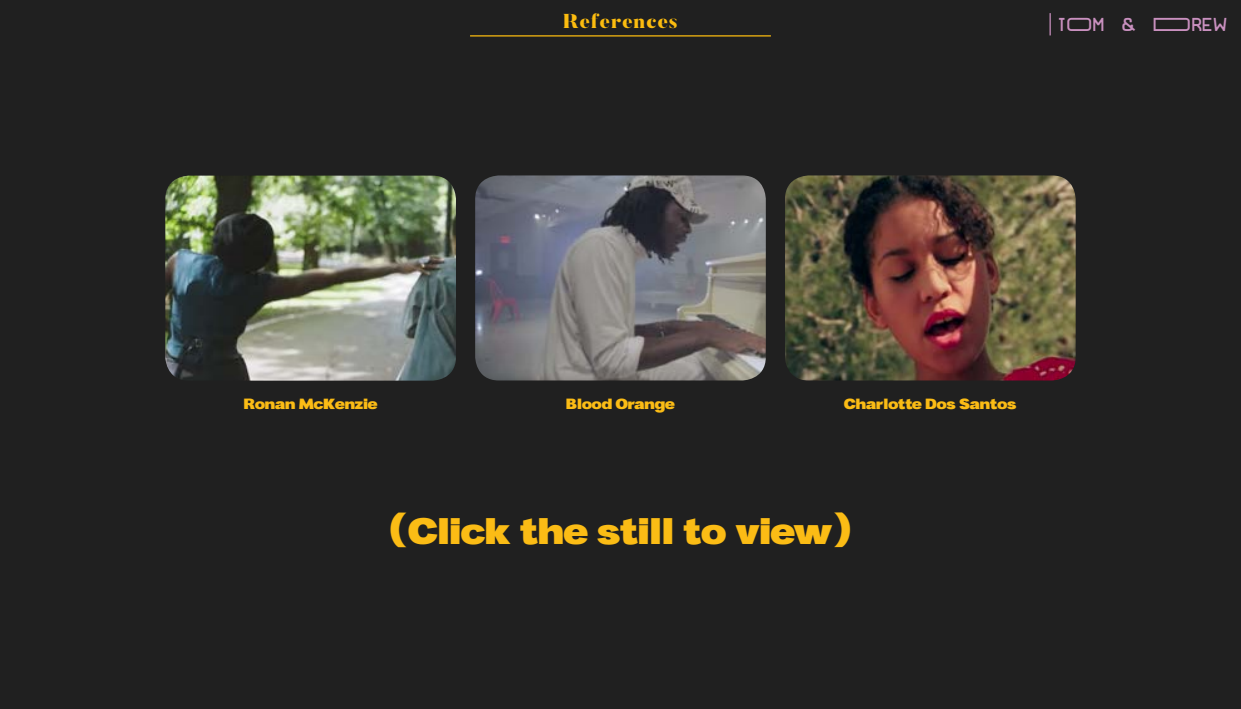
<style>
.page{position:relative;width:1241px;height:709px;background:#fff}
.page>*{position:absolute;margin:0;border:0;box-sizing:border-box;transform-origin:0 0}
.t1{font:900 37.5px "Anderson Grotesk";color:#fbbc15}
.t2{font:900 20px "Butler";letter-spacing:.04em;color:#fcbc0f}
.t3{font:17.5px "Punc";letter-spacing:.02em;color:#c990bf}
.t4{font:900 15px "Anderson Grotesk";color:#fbbc15}
</style>
<div class="page">
<div style="left:0;top:0;width:1240px;height:709px;background:#202020"></div>
<svg style="left:1049px;top:13px;width:1px;height:22px"></svg>
<img style="left:165px;top:176px;width:291px;height:204px">
<img style="left:475px;top:175px;width:290px;height:205px">
<img style="left:785px;top:175px;width:290px;height:205px">
<hr style="left:470px;top:35px;width:300px;height:2px;background:#fcbc0f">
<h2 class="t2" style="left:563px;top:8px;width:116px">References</h2>
<p class="t3" style="left:1059px;top:16px;width:170px">TOM &amp; DREW</p>
<p class="t4" style="left:244px;top:393px;width:135px">Ronan McKenzie</p>
<p class="t4" style="left:566px;top:393px;width:110px">Blood Orange</p>
<p class="t4" style="left:844px;top:393px;width:174px">Charlotte Dos Santos</p>
<h1 class="t1" style="left:389px;top:503px;width:465px">(Click the still to view)</h1>
</div>
